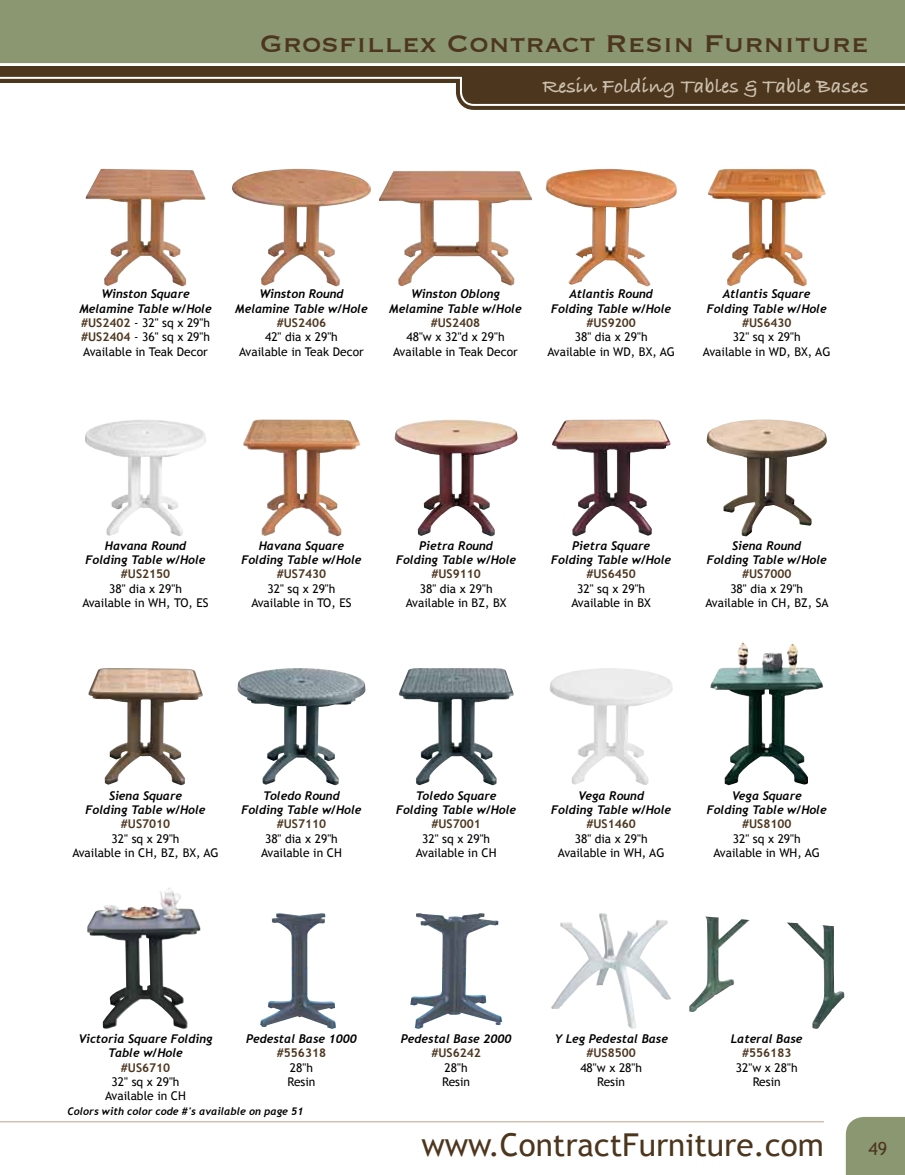
<style>
.page{position:relative;width:905px;height:1175px;background:#fff}
.page>*{position:absolute;margin:0;border:0;box-sizing:border-box;transform-origin:0 0}
.t1{font:31.5px "Copperplate";color:#4d361e}
.t2{font:31.5px "Trebuchet MS";color:#4d361e}
.t3{font:21px "Bradley Hand ITCTT Bold";color:#cdc2af}
.t4{font:18px "Trebuchet MS";color:#4d361e}
.t5{font:italic 700 12px/14.4px "Trebuchet";color:#000;text-align:center}
.t6{font:12px/14.4px "Trebuchet MS";color:#000;text-align:center}
.t7{font:700 12px "Trebuchet MS";color:#4d361e}
.t8{font:italic 700 10.5px "Trebuchet";color:#000}
.s1{font-weight:700;color:#4d361e}
</style>
<div class="page">
<hr style="left:0;top:1120px;width:824px;height:2px;background:#cdc2af">
<div style="left:0;top:0;width:904px;height:63px;background:#8a9771"></div>
<div style="left:845px;top:1116px;width:59px;height:58px;background:#8a9771"></div>
<div style="left:0;top:75px;width:458px;height:8px;background:#4d361e"></div>
<div style="left:0;top:66px;width:904px;height:11px;background:#4d361e"></div>
<svg style="left:454px;top:76px;width:450px;height:34px"></svg>
<hr style="left:0;top:77px;width:462px;height:2px;background:#fff">
<img style="left:86px;top:169px;width:119px;height:117px">
<img style="left:232px;top:169px;width:139px;height:117px">
<img style="left:545px;top:169px;width:132px;height:117px">
<img style="left:85px;top:420px;width:121px;height:116px">
<img style="left:394px;top:419px;width:124px;height:117px">
<img style="left:706px;top:419px;width:120px;height:117px">
<img style="left:237px;top:668px;width:129px;height:117px">
<img style="left:549px;top:668px;width:124px;height:117px">
<img style="left:707px;top:169px;width:118px;height:117px">
<img style="left:243px;top:419px;width:117px;height:117px">
<img style="left:552px;top:419px;width:118px;height:117px">
<img style="left:88px;top:668px;width:115px;height:117px">
<img style="left:398px;top:668px;width:116px;height:117px">
<img style="left:260px;top:913px;width:76px;height:115px">
<img style="left:551px;top:913px;width:120px;height:115px">
<img style="left:410px;top:913px;width:92px;height:115px">
<img style="left:689px;top:916px;width:155px;height:112px">
<img style="left:87px;top:888px;width:113px;height:140px">
<img style="left:387px;top:171px;width:69px;height:13px">
<img style="left:710px;top:642px;width:113px;height:143px">
<h1 class="t1" style="left:260px;top:23px;width:610px">Grosfillex Contract Resin Furniture</h1>
<h2 class="t3" style="left:542px;top:70px;width:328px">Resin Folding Tables &amp; Table Bases</h2>
<p class="t5" style="left:79px;top:287px;width:134px">Winston Square<br>Melamine Table w/Hole</p>
<p class="t6" style="left:81px;top:316px;width:130px;text-align:justify"><span class="s1">#US2402</span> - 32" sq x 29"h <span class="s1">#US2404</span> - 36" sq x 29"h Available in Teak Decor</p>
<p class="t5" style="left:235px;top:287px;width:134px">Winston Round<br>Melamine Table w/Hole</p>
<p class="t7" style="left:277px;top:315px;width:51px">#US2406</p>
<p class="t6" style="left:239px;top:330px;width:126px">42" dia x 29"h<br>Available in Teak Decor</p>
<p class="t5" style="left:389px;top:287px;width:134px">Winston Oblong<br>Melamine Table w/Hole</p>
<p class="t7" style="left:431px;top:315px;width:51px">#US2408</p>
<p class="t6" style="left:393px;top:330px;width:126px">48"w x 32"d x 29"h<br>Available in Teak Decor</p>
<p class="t5" style="left:551px;top:287px;width:122px">Atlantis Round<br>Folding Table w/Hole</p>
<p class="t7" style="left:586px;top:315px;width:51px">#US9200</p>
<p class="t6" style="left:547px;top:330px;width:129px">38" dia x 29"h<br>Available in WD, BX, AG</p>
<p class="t5" style="left:706px;top:287px;width:122px">Atlantis Square<br>Folding Table w/Hole</p>
<p class="t7" style="left:742px;top:315px;width:51px">#US6430</p>
<p class="t6" style="left:703px;top:330px;width:129px">32" sq x 29"h<br>Available in WD, BX, AG</p>
<p class="t5" style="left:85px;top:538px;width:122px">Havana Round<br>Folding Table w/Hole</p>
<p class="t7" style="left:121px;top:566px;width:51px">#US2150</p>
<p class="t6" style="left:82px;top:581px;width:128px">38" dia x 29"h<br>Available in WH, TO, ES</p>
<p class="t5" style="left:241px;top:538px;width:122px">Havana Square<br>Folding Table w/Hole</p>
<p class="t7" style="left:277px;top:566px;width:51px">#US7430</p>
<p class="t6" style="left:251px;top:581px;width:102px">32" sq x 29"h<br>Available in TO, ES</p>
<p class="t5" style="left:396px;top:538px;width:122px">Pietra Round<br>Folding Table w/Hole</p>
<p class="t7" style="left:431px;top:566px;width:51px">#US9110</p>
<p class="t6" style="left:406px;top:581px;width:102px">38" dia x 29"h<br>Available in BZ, BX</p>
<p class="t5" style="left:551px;top:538px;width:122px">Pietra Square<br>Folding Table w/Hole</p>
<p class="t7" style="left:586px;top:566px;width:51px">#US6450</p>
<p class="t6" style="left:571px;top:581px;width:81px">32" sq x 29"h<br>Available in BX</p>
<p class="t5" style="left:706px;top:538px;width:122px">Siena Round<br>Folding Table w/Hole</p>
<p class="t7" style="left:742px;top:566px;width:51px">#US7000</p>
<p class="t6" style="left:705px;top:581px;width:125px">38" dia x 29"h<br>Available in CH, BZ, SA</p>
<p class="t5" style="left:85px;top:788px;width:122px">Siena Square<br>Folding Table w/Hole</p>
<p class="t7" style="left:121px;top:816px;width:51px">#US7010</p>
<p class="t6" style="left:72px;top:831px;width:148px">32" sq x 29"h<br>Available in CH, BZ, BX, AG</p>
<p class="t5" style="left:241px;top:788px;width:122px">Toledo Round<br>Folding Table w/Hole</p>
<p class="t7" style="left:277px;top:816px;width:51px">#US7110</p>
<p class="t6" style="left:261px;top:831px;width:82px">38" dia x 29"h<br>Available in CH</p>
<p class="t5" style="left:396px;top:788px;width:122px">Toledo Square<br>Folding Table w/Hole</p>
<p class="t7" style="left:431px;top:816px;width:51px">#US7001</p>
<p class="t6" style="left:415px;top:831px;width:82px">32" sq x 29"h<br>Available in CH</p>
<p class="t5" style="left:551px;top:788px;width:122px">Vega Round<br>Folding Table w/Hole</p>
<p class="t7" style="left:586px;top:816px;width:51px">#US1460</p>
<p class="t6" style="left:558px;top:831px;width:108px">38" dia x 29"h<br>Available in WH, AG</p>
<p class="t5" style="left:706px;top:788px;width:122px">Vega Square<br>Folding Table w/Hole</p>
<p class="t7" style="left:742px;top:816px;width:51px">#US8100</p>
<p class="t6" style="left:713px;top:831px;width:108px">32" sq x 29"h<br>Available in WH, AG</p>
<p class="t5" style="left:78px;top:1031px;width:136px">Victoria Square Folding<br>Table w/Hole</p>
<p class="t7" style="left:121px;top:1059px;width:51px">#US6710</p>
<p class="t6" style="left:105px;top:1074px;width:82px">32" sq x 29"h<br>Available in CH</p>
<p class="t5" style="left:246px;top:1031px;width:112px">Pedestal Base 1000</p>
<p class="t7" style="left:277px;top:1045px;width:51px">#556318</p>
<p class="t6" style="left:287px;top:1060px;width:29px;text-align:left">28"h<br>Resin</p>
<p class="t5" style="left:401px;top:1031px;width:112px">Pedestal Base 2000</p>
<p class="t7" style="left:431px;top:1045px;width:51px">#US6242</p>
<p class="t6" style="left:442px;top:1060px;width:29px;text-align:left">28"h<br>Resin</p>
<p class="t5" style="left:554px;top:1031px;width:115px">Y Leg Pedestal Base</p>
<p class="t7" style="left:586px;top:1045px;width:51px">#US8500</p>
<p class="t6" style="left:580px;top:1060px;width:63px">48"w x 28"h<br>Resin</p>
<p class="t5" style="left:731px;top:1031px;width:73px">Lateral Base</p>
<p class="t7" style="left:742px;top:1045px;width:51px">#556183</p>
<p class="t6" style="left:736px;top:1060px;width:63px">32"w x 28"h<br>Resin</p>
<p class="t8" style="left:68px;top:1105px;width:237px">Colors with color code #'s available on page 51</p>
<h1 class="t2" style="left:421px;top:1126px;width:404px">www.ContractFurniture.com</h1>
<h3 class="t4" style="left:868px;top:1137px;width:20px">49</h3>
</div>
